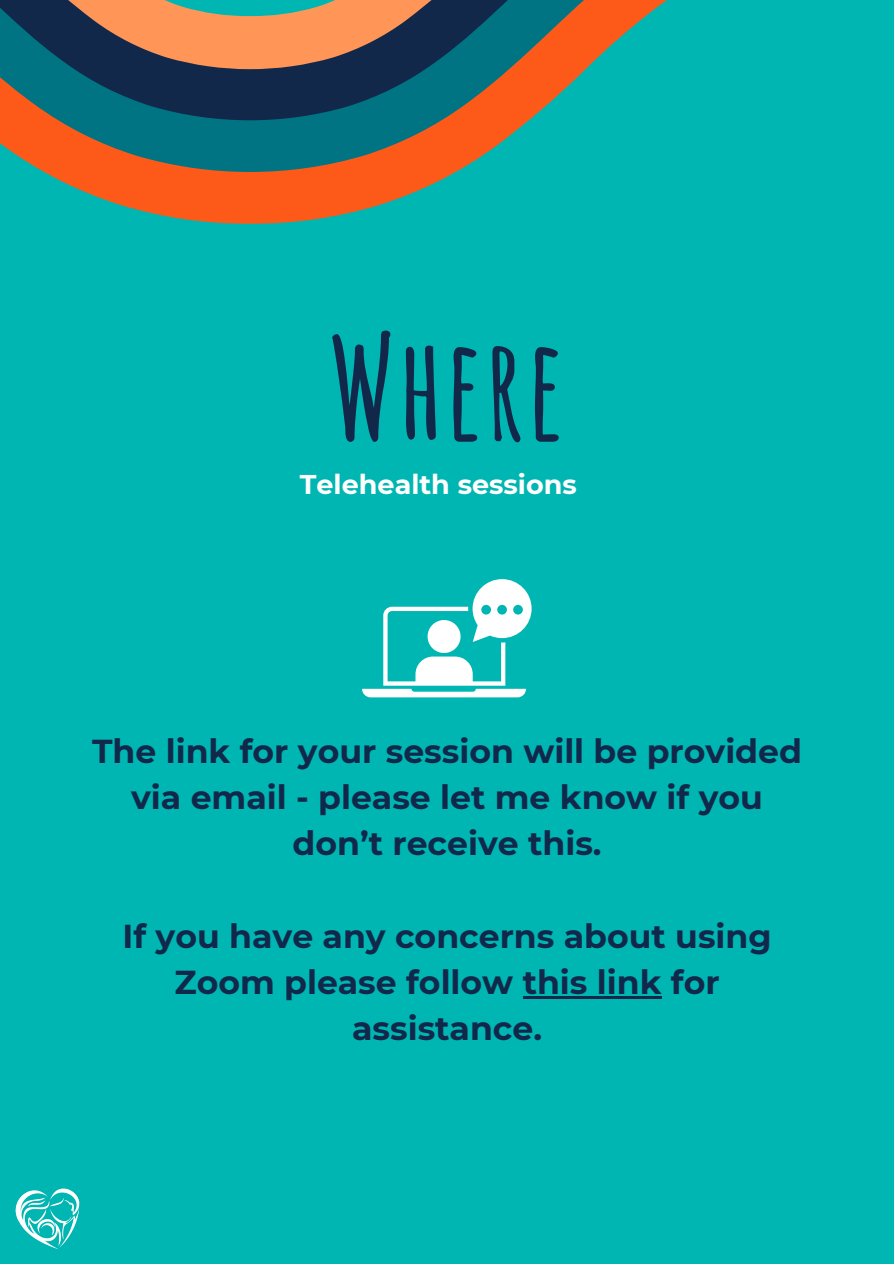
<style>
.page{position:relative;width:894px;height:1264px;background:#fff}
.page>*{position:absolute;margin:0;border:0;box-sizing:border-box;transform-origin:0 0}
.t1{font:700 140.55px "Amatic SC";color:#11284b}
.t2{font:700 33.15px/46.2px "Montserrat";color:#11284b;text-align:center}
.t3{font:700 27.15px "Montserrat";color:#fff}
</style>
<div class="page">
<div style="left:0;top:0;width:893px;height:1263px;background:#00b6b2"></div>
<svg style="left:44px;top:172px;width:412px;height:52px;fill:#fd5a19"></svg>
<svg style="left:0;top:120px;width:529px;height:52px;background:#696e5a"></svg>
<svg style="left:0;top:69px;width:586px;height:51px;background:#33525a"></svg>
<svg style="left:0;top:0;width:667px;height:69px;background:#786e5d"></svg>
<img style="left:15px;top:1188px;width:65px;height:62px">
<svg style="left:362px;top:579px;width:169px;height:118px"></svg>
<hr style="left:522px;top:996px;width:139px;height:2px;background:#11284b">
<p class="t1" style="left:328px;top:297px;width:239px">Where</p>
<p class="t3" style="left:300px;top:468px;width:278px">Telehealth sessions</p>
<p class="t2" style="left:92px;top:728px;width:711px">The link for your session will be provided via email - please let me know if you don’t receive this.</p>
<h1 class="t2" style="left:122px;top:912px;width:650px">If you have any concerns about using<br>Zoom please follow this link for assistance.</h1>
</div>
